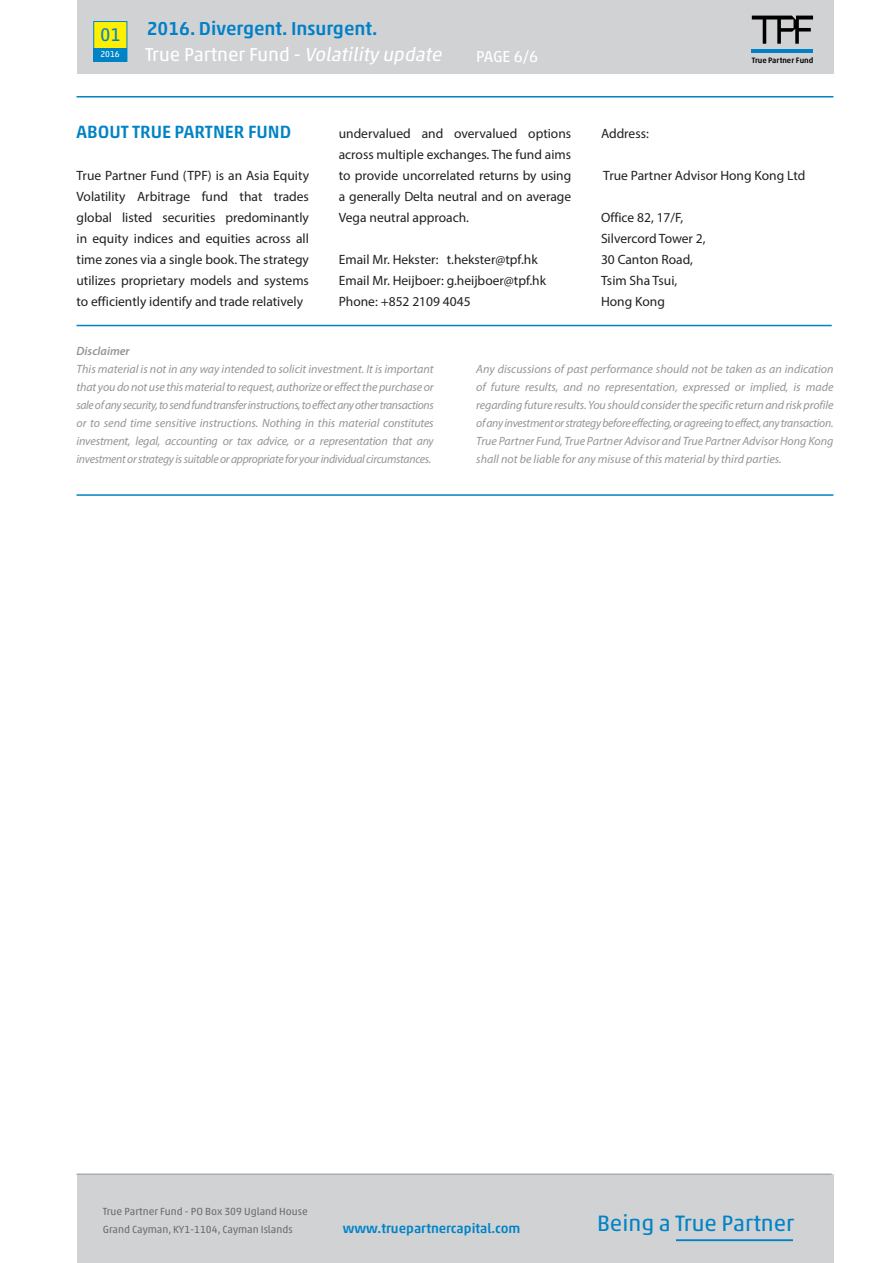
<style>
.page{position:relative;width:893px;height:1263px;background:#fff}
.page>*{position:absolute;margin:0;border:0;box-sizing:border-box;transform-origin:0 0}
.t1{font:22.65px "Akko Std";color:#0083c6}
.t2{font:500 19.05px/26.4px "Akko Std";color:#0080c7}
.t3{font:18.6px "Akko Std";color:#0083c6}
.subkop1{font:500 18px "Akko Std";color:#0083c6}
.t4{font:16.05px "Akko Std";color:#fff}
.body_1{font:13.5px/21px "Myriad Pro";color:#231f20;text-align:justify}
.t5{font:500 13.5px "Akko Std";color:#0083c6}
.body_1-2{font:italic 12px/18px "Myriad Pro";letter-spacing:-.01em;color:#939598}
.body_1-3{font:italic 12px "Myriad Pro";letter-spacing:-.03em;color:#939598}
.body_1-4{font:italic 600 12px "Myriad Pro";color:#939598}
.t6{font:10.5px/18px "Akko Std";color:#6c6d70}
.t7{font:8.7px "Akko Std";color:#fff}
.t8{font:500 7.95px "Akko Std";color:#000}
.s1{font-weight:400;color:#fff}
.s2{font-weight:400;font-style:italic;color:#fff}
</style>
<div class="page">
<div style="left:77px;top:1174px;width:756px;height:89px;background:#d1d2d4"></div>
<div style="left:77px;top:0;width:756px;height:74px;background:#d1d2d4"></div>
<hr style="left:676px;top:1239px;width:117px;height:2px;background:#0083c6">
<hr style="left:77px;top:1174px;width:755px;height:1px;background:#939598">
<hr style="left:752px;top:49px;width:61px;height:4px;background:#0080c7">
<svg style="left:752px;top:16px;width:61px;height:28px"></svg>
<div style="left:94px;top:21px;width:33px;height:41px;background:#fff000;border:1px solid #0083c6"></div>
<div style="left:94px;top:48px;width:33px;height:13px;background:#0083c6"></div>
<hr style="left:77px;top:494px;width:756px;height:2px;background:#0083c6">
<hr style="left:77px;top:96px;width:756px;height:2px;background:#0083c6">
<hr style="left:77px;top:325px;width:755px;height:1px;background:#0083c6">
<h3 class="t3" style="left:100px;top:24px;width:22px">01</h3>
<p class="t7" style="left:100px;top:49px;width:21px">2016</p>
<h2 class="t2" style="left:145px;top:15px;width:302px">2016. Divergent. Insurgent.<br><span class="s1">Tr u e P a rt n e r F u n d -</span> <span class="s2">Volatility update</span></h2>
<h3 class="t4" style="left:476px;top:46px;width:63px">PAGE 6/6</h3>
<p class="subkop1" style="left:77px;top:121px;width:216px">ABOUT TRUE PARTNER FUND</p>
<p class="body_1" style="left:77px;top:165px;width:234px">True Partner Fund (TPF) is an Asia Equity Volatility Arbitrage fund that trades global listed securities predominantly in equity indices and equities across all time zones via a single book. The strategy utilizes proprietary models and systems to efficiently identify and trade relatively</p>
<p class="body_1" style="left:339px;top:123px;width:234px">undervalued and overvalued options across multiple exchanges. The fund aims to provide uncorrelated returns by using a generally Delta neutral and on average Vega neutral approach.</p>
<p class="body_1" style="left:339px;top:249px;width:200px">Email Mr. Hekster: t.hekster@tpf.hk</p>
<p class="body_1" style="left:339px;top:270px;width:209px">Email Mr. Heijboer: g.heijboer@tpf.hk</p>
<p class="body_1" style="left:339px;top:291px;width:133px">Phone: +852 2109 4045</p>
<p class="t8" style="left:752px;top:56px;width:63px">True Partner Fund</p>
<p class="body_1" style="left:601px;top:123px;width:49px">Address:</p>
<p class="body_1" style="left:603px;top:165px;width:204px">True Partner Advisor Hong Kong Ltd</p>
<p class="body_1" style="left:601px;top:207px;width:84px">Office 82, 17/F,</p>
<p class="body_1" style="left:601px;top:228px;width:106px">Silvercord Tower 2,</p>
<p class="body_1" style="left:601px;top:249px;width:94px">30 Canton Road,</p>
<p class="body_1" style="left:601px;top:270px;width:78px">Tsim Sha Tsui,<br>Hong Kong</p>
<p class="body_1-4" style="left:77px;top:344px;width:55px">Disclaimer</p>
<p class="body_1-2" style="left:77px;top:360px;width:359px">This material is not in any way intended to solicit investment. It is important that you do not use this material to request, authorize or effect the purchase or</p>
<p class="body_1-3" style="left:77px;top:398px;width:359px">sale of any security, to send fund transfer instructions, to effect any other transactions</p>
<p class="body_1-2" style="left:77px;top:414px;width:359px;text-align:justify">or to send time sensitive instructions. Nothing in this material constitutes investment, legal, accounting or tax advice, or a representation that any investment or strategy is suitable or appropriate for your individual circumstances.</p>
<p class="body_1-2" style="left:476px;top:360px;width:359px;text-align:justify">Any discussions of past performance should not be taken as an indication of future results, and no representation, expressed or implied, is made regarding future results. You should consider the specific return and risk profile</p>
<p class="body_1-2" style="left:476px;top:414px;width:359px">of any investment or strategy before effecting, or agreeing to effect, any transaction.</p>
<p class="body_1-2" style="left:476px;top:432px;width:359px">True Partner Fund, True Partner Advisor and True Partner Advisor Hong Kong shall not be liable for any misuse of this material by third parties.</p>
<p class="t6" style="left:103px;top:1202px;width:207px">True Partner Fund - PO Box 309 Ugland House<br>Grand Cayman, KY1-1104, Cayman Islands</p>
<p class="t5" style="left:343px;top:1220px;width:179px">www.truepartnercapital.com</p>
<h1 class="t1" style="left:597px;top:1210px;width:199px">Being a True Partner</h1>
</div>
